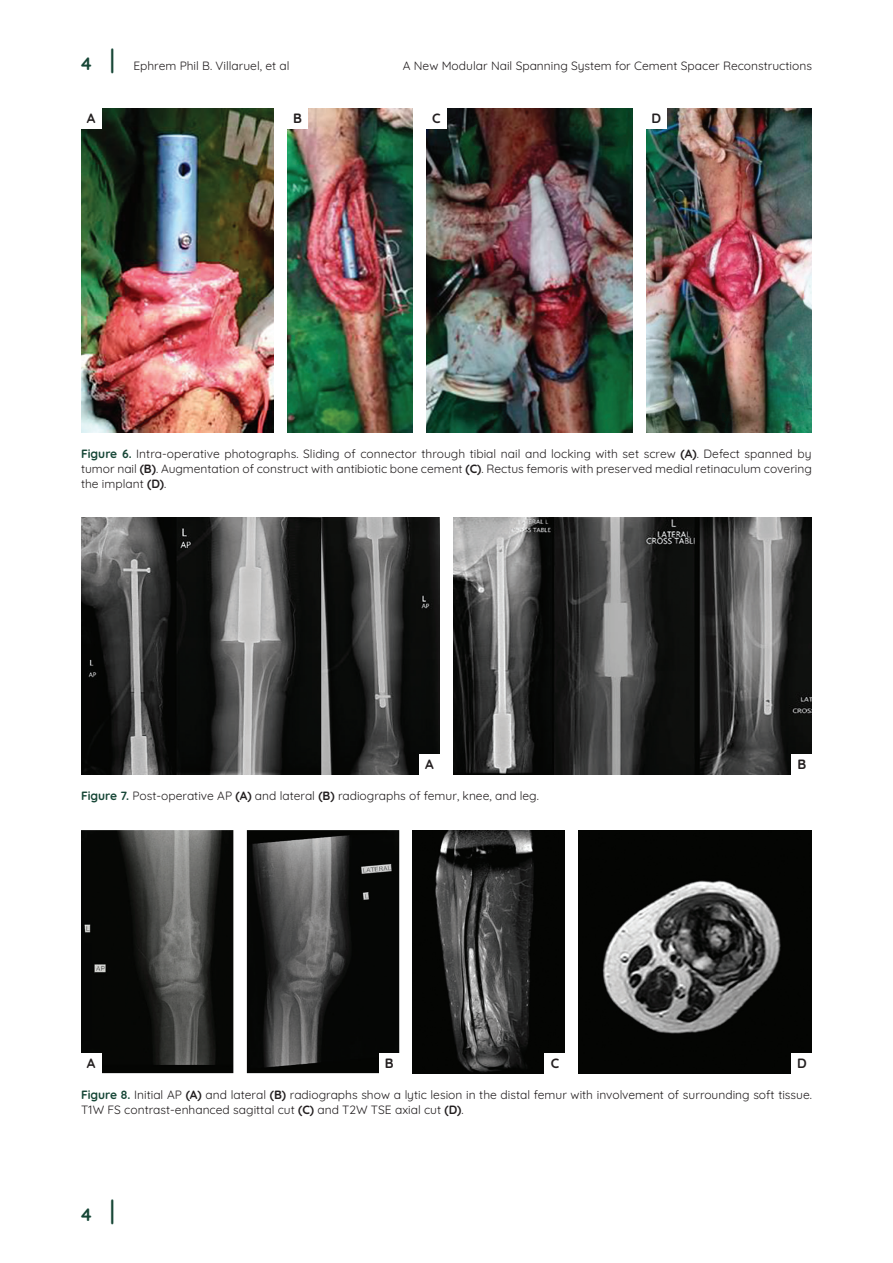
<style>
.page{position:relative;width:893px;height:1263px;background:#fff}
.page>*{position:absolute;margin:0;border:0;box-sizing:border-box;transform-origin:0 0}
.t1{font:700 18px "Quicksand";color:#164636}
.t2{font:700 13.5px "Quicksand";color:#231f20}
.t3{font:12px/15px "Quicksand";color:#231f20;text-align:justify}
.s1{font-size:27px}
.s2{font-weight:700;color:#164636}
.s3{font-weight:700}
</style>
<div class="page">
<img style="left:81px;top:108px;width:193px;height:324px">
<img style="left:426px;top:108px;width:207px;height:324px">
<img style="left:287px;top:108px;width:126px;height:324px">
<img style="left:646px;top:108px;width:166px;height:324px">
<div style="left:81px;top:108px;width:20px;height:20px;background:#fff"></div>
<div style="left:426px;top:108px;width:20px;height:20px;background:#fff"></div>
<div style="left:287px;top:108px;width:21px;height:20px;background:#fff"></div>
<div style="left:646px;top:108px;width:20px;height:20px;background:#fff"></div>
<div style="left:413px;top:830px;width:152px;height:243px;background:#040503"></div>
<img style="left:435px;top:830px;width:110px;height:243px">
<img style="left:247px;top:830px;width:152px;height:243px">
<img style="left:81px;top:830px;width:152px;height:243px">
<img style="left:579px;top:830px;width:233px;height:243px">
<div style="left:81px;top:1053px;width:20px;height:20px;background:#fff"></div>
<div style="left:545px;top:1053px;width:20px;height:20px;background:#fff"></div>
<div style="left:379px;top:1053px;width:20px;height:20px;background:#fff"></div>
<div style="left:792px;top:1053px;width:20px;height:20px;background:#fff"></div>
<img style="left:81px;top:518px;width:359px;height:256px">
<img style="left:453px;top:518px;width:359px;height:256px">
<div style="left:419px;top:754px;width:21px;height:20px;background:#fff"></div>
<div style="left:792px;top:754px;width:20px;height:20px;background:#fff"></div>
<h1 class="t1" style="left:81px;top:49px;width:35px">4 <span class="s1">|</span></h1>
<p class="t3" style="left:133px;top:57px;width:158px">Ephrem Phil B. Villaruel, et al</p>
<p class="t3" style="left:403px;top:57px;width:411px">A New Modular Nail Spanning System for Cement Spacer Reconstructions</p>
<p class="t2" style="left:87px;top:107px;width:10px">A</p>
<p class="t2" style="left:293px;top:107px;width:10px">B</p>
<p class="t2" style="left:432px;top:107px;width:10px">C</p>
<p class="t2" style="left:651px;top:107px;width:11px">D</p>
<p class="t3" style="left:81px;top:444px;width:732px"><span class="s2">Figure 6.</span> Intra-operative photographs. Sliding of connector through tibial nail and locking with set screw <span class="s3">(A)</span>. Defect spanned by tumor nail <span class="s3">(B)</span>. Augmentation of construct with antibiotic bone cement <span class="s3">(C)</span>. Rectus femoris with preserved medial retinaculum covering the implant <span class="s3">(D)</span>.</p>
<p class="t2" style="left:425px;top:753px;width:10px">A</p>
<p class="t2" style="left:797px;top:753px;width:10px">B</p>
<p class="t3" style="left:81px;top:787px;width:459px"><span class="s2">Figure 7.</span> Post-operative AP <span class="s3">(A)</span> and lateral <span class="s3">(B)</span> radiographs of femur, knee, and leg.</p>
<p class="t2" style="left:87px;top:1052px;width:10px">A</p>
<p class="t2" style="left:385px;top:1052px;width:10px">B</p>
<p class="t2" style="left:551px;top:1052px;width:10px">C</p>
<p class="t2" style="left:797px;top:1052px;width:11px">D</p>
<p class="t3" style="left:81px;top:1086px;width:732px"><span class="s2">Figure 8.</span> Initial AP <span class="s3">(A)</span> and lateral <span class="s3">(B)</span> radiographs show a lytic lesion in the distal femur with involvement of surrounding soft tissue.<br>T1W FS contrast-enhanced sagittal cut <span class="s3">(C)</span> and T2W TSE axial cut <span class="s3">(D)</span>.</p>
<h1 class="t1" style="left:81px;top:1199px;width:35px">4 <span class="s1">|</span></h1>
</div>
